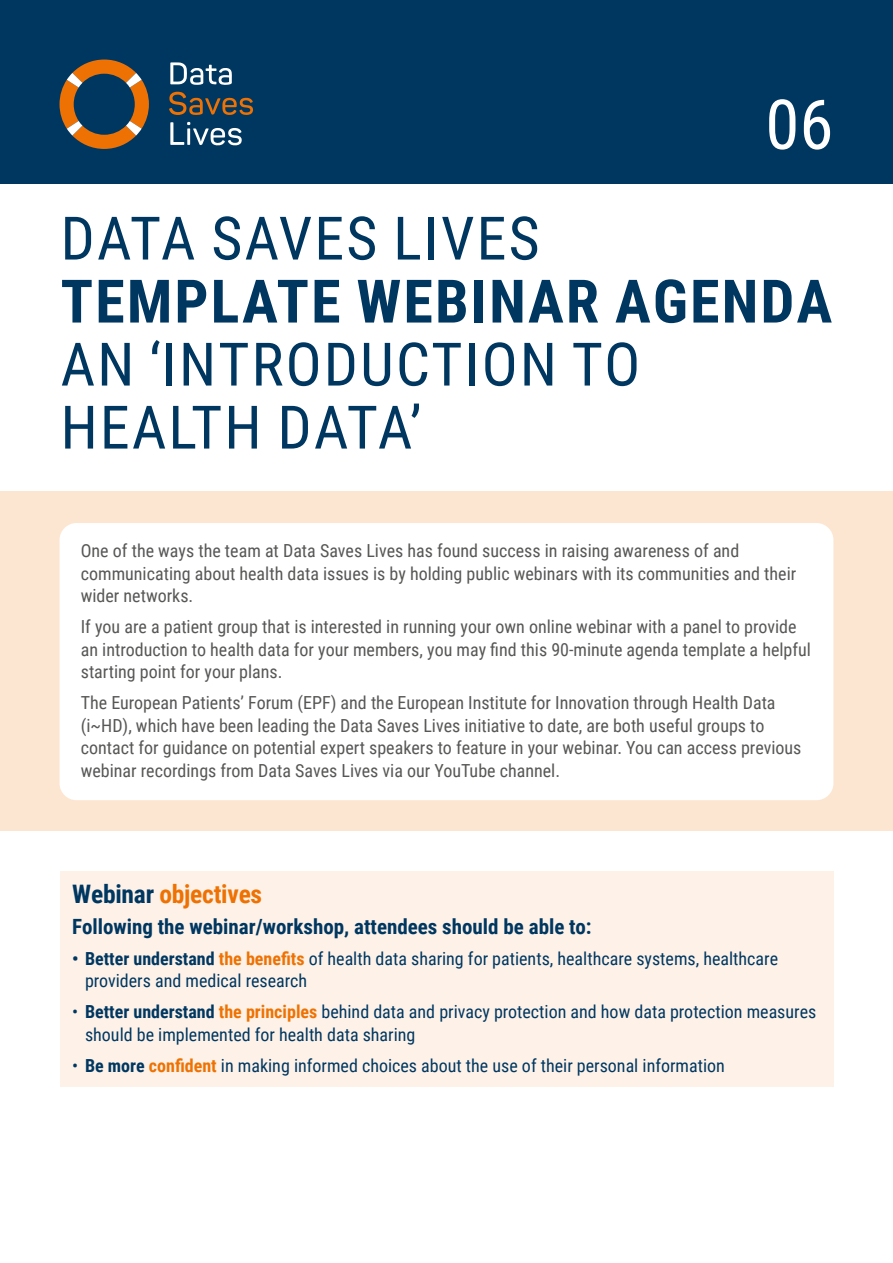
<style>
.page{position:relative;width:893px;height:1263px;background:#fff}
.page>*{position:absolute;margin:0;border:0;box-sizing:border-box;transform-origin:0 0}
.t1{font:69px "Roboto Condensed";color:#fff}
.t2{font:60px/63px "Roboto Condensed";letter-spacing:.035em;color:#003761}
.t3{font:700 60px "Roboto Condensed";letter-spacing:.035em;color:#003761}
.t4{font:700 25.5px "Roboto Condensed";letter-spacing:-.01em;color:#ee7203}
.t5{font:700 21px "Roboto Condensed";color:#003761}
.t6{font:18px/22.5px "Roboto Condensed";color:#575756}
.t7{font:18px/22.5px "Roboto Condensed";color:#003761}
.s1{color:#003761}
.s2{font-weight:700}
.s3{font-weight:700;color:#ee7203}
</style>
<div class="page">
<div style="left:0;top:0;width:893px;height:184px;background:#003761"></div>
<svg style="left:60px;top:60px;width:89px;height:89px"></svg>
<svg style="left:170px;top:62px;width:62px;height:23px"></svg>
<svg style="left:169px;top:92px;width:84px;height:23px"></svg>
<svg style="left:170px;top:122px;width:72px;height:24px"></svg>
<div style="left:0;top:491px;width:893px;height:340px;background:#fde6d1"></div>
<div style="left:60px;top:523px;width:773px;height:277px;background:#fff;border-radius:17px"></div>
<div style="left:60px;top:872px;width:773px;height:215px;background:#fef2e8"></div>
<h1 class="t1" style="left:765px;top:76px;width:70px">06</h1>
<h2 class="t2" style="left:61px;top:204px;width:481px">DATA SAVES LIVES</h2>
<h2 class="t3" style="left:61px;top:259px;width:773px">TEMPLATE WEBINAR AGENDA</h2>
<h2 class="t2" style="left:61px;top:330px;width:581px">AN ‘INTRODUCTION TO<br>HEALTH DATA’</h2>
<p class="t6" style="left:81px;top:539px;width:717px">One of the ways the team at Data Saves Lives has found success in raising awareness of and communicating about health data issues is by holding public webinars with its communities and their wider networks.</p>
<p class="t6" style="left:81px;top:615px;width:732px">If you are a patient group that is interested in running your own online webinar with a panel to provide an introduction to health data for your members, you may find this 90-minute agenda template a helpful starting point for your plans.</p>
<p class="t6" style="left:81px;top:691px;width:722px">The European Patients’ Forum (EPF) and the European Institute for Innovation through Health Data (i~HD), which have been leading the Data Saves Lives initiative to date, are both useful groups to contact for guidance on potential expert speakers to feature in your webinar. You can access previous webinar recordings from Data Saves Lives via our YouTube channel.</p>
<h3 class="t4" style="left:72px;top:876px;width:191px"><span class="s1">Webinar</span> objectives</h3>
<p class="t5" style="left:72px;top:911px;width:521px">Following the webinar/workshop, attendees should be able to:</p>
<p class="t7" style="left:85px;top:946px;width:695px;text-indent:-13px"><span class="s2">• Better understand</span> <span class="s3">the benefits</span> of health data sharing for patients, healthcare systems, healthcare providers and medical research</p>
<p class="t7" style="left:85px;top:1000px;width:733px;text-indent:-13px">• <span class="s2">Better understand</span> <span class="s3">the principles</span> behind data and privacy protection and how data protection measures should be implemented for health data sharing</p>
<p class="t7" style="left:72px;top:1053px;width:654px">• <span class="s2">Be more</span> <span class="s3">confident</span> in making informed choices about the use of their personal information</p>
</div>
